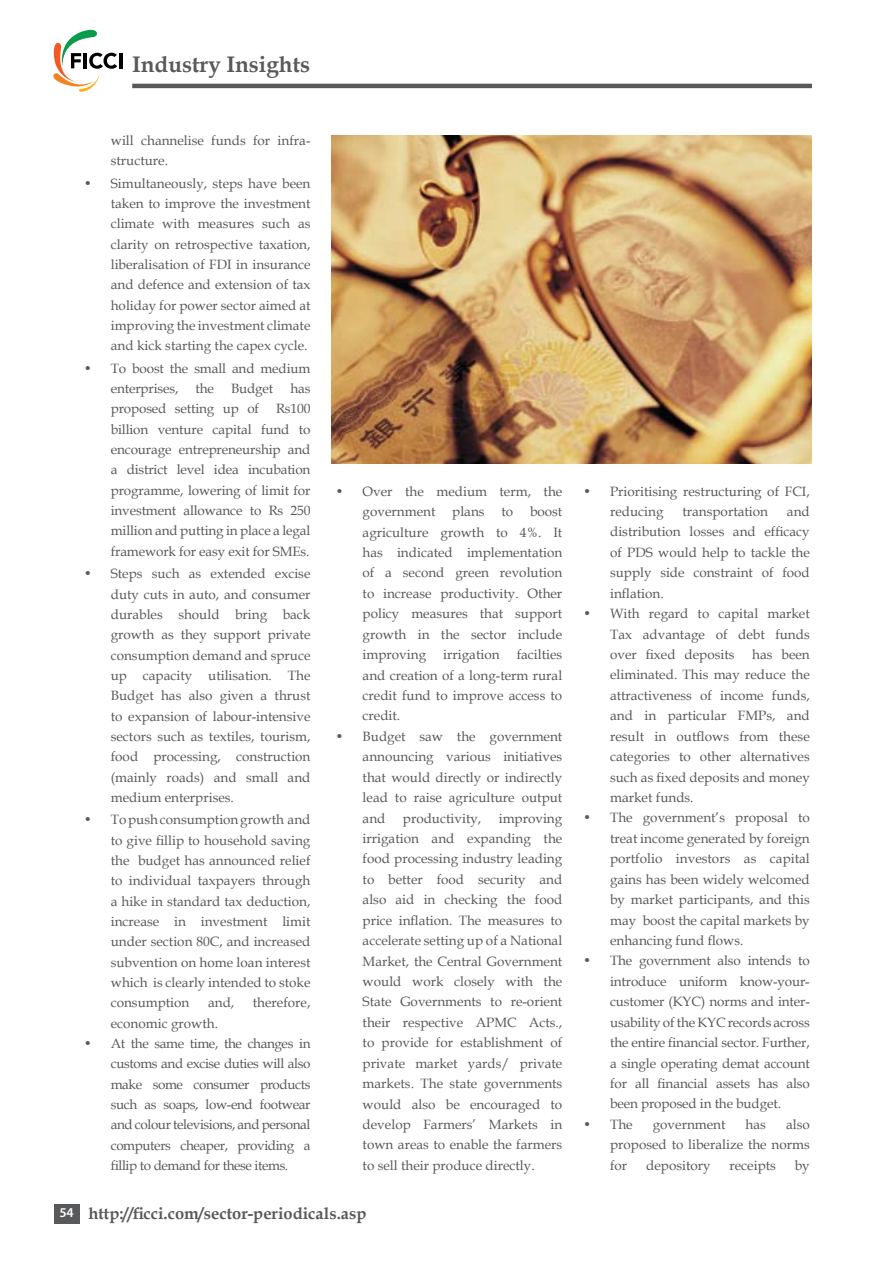
<style>
.page{position:relative;width:893px;height:1263px;background:#fff}
.page>*{position:absolute;margin:0;border:0;box-sizing:border-box;transform-origin:0 0}
.t1{font:700 22.5px "Book Antiqua";color:#58595b}
.t2{font:700 16.5px "Book Antiqua";color:#58595b}
.t3{font:13.5px/20.4px "Book Antiqua";color:#58595b;text-align:justify}
.s1{font-family:"Myriad Pro";font-weight:600;font-size:13.5px;color:#fff}
</style>
<div class="page">
<div style="left:54px;top:1204px;width:26px;height:20px;background:#58595b"></div>
<svg style="left:53px;top:30px;width:64px;height:62px"></svg>
<hr style="left:119px;top:53px;width:3px;height:15px;background:#000">
<hr style="left:132px;top:84px;width:680px;height:4px;background:#58595b">
<img style="left:332px;top:135px;width:480px;height:329px">
<h1 class="t1" style="left:132px;top:49px;width:180px">Industry Insights</h1>
<p class="t3" style="left:111px;top:130px;width:201px">will channelise funds for infra&shy;structure.</p>
<p class="t3" style="left:111px;top:173px;width:201px;text-indent:-27px">• Simultaneously, steps have been taken to improve the investment climate with measures such as clarity on retrospective taxation, liberalisation of FDI in insurance and defence and extension of tax holiday for power sector aimed at improving the investment climate and kick starting the capex cycle.</p>
<p class="t3" style="left:111px;top:358px;width:201px;text-indent:-27px">• To boost the small and medium enterprises,</p>
<p class="t3" style="left:196px;top:378px;width:20px">the</p>
<p class="t3" style="left:231px;top:378px;width:44px">Budget</p>
<p class="t3" style="left:290px;top:378px;width:22px">has</p>
<p class="t3" style="left:111px;top:398px;width:150px">proposed setting up of</p>
<p class="t3" style="left:111px;top:398px;width:201px;text-indent:165px">Rs100 billion venture capital fund to encourage entrepreneurship and a district level idea incubation programme, lowering of limit for investment allowance to Rs 250 million and putting in place a legal framework for easy exit for SMEs.</p>
<p class="t3" style="left:111px;top:563px;width:201px;text-indent:-27px">• Steps such as extended excise duty cuts in auto, and consumer durables should bring back growth as they support private consumption demand and spruce up capacity utilisation. The Budget has also given a thrust to expansion of labour-intensive sectors such as textiles, tourism, food processing, construction (mainly roads) and small and medium enterprises.</p>
<p class="t3" style="left:111px;top:809px;width:201px;text-indent:-27px">• To push consumption growth and to give fillip to household saving the budget has announced relief to individual taxpayers through a hike in standard tax deduction, increase in investment limit under section 80C, and increased subvention on home loan interest which is clearly intended to stoke consumption</p>
<p class="t3" style="left:208px;top:992px;width:28px">and,</p>
<p class="t3" style="left:253px;top:992px;width:59px">therefore,</p>
<p class="t3" style="left:111px;top:1012px;width:109px">economic growth.</p>
<p class="t3" style="left:111px;top:1033px;width:201px;text-indent:-27px">• At the same time, the changes in customs and excise duties will also make some consumer products such as soaps, low-end footwear and colour televisions, and personal computers cheaper, providing a fillip to demand for these items.</p>
<p class="t3" style="left:363px;top:481px;width:201px;text-indent:-27px">• Over the medium term, the government plans to boost agriculture growth to 4%. It has indicated implementation of a second green revolution to increase productivity. Other policy measures that support growth in the sector include improving</p>
<p class="t3" style="left:363px;top:644px;width:201px;text-indent:154px">facilties and creation of a long-term rural credit fund to improve access to credit.</p>
<p class="t3" style="left:363px;top:726px;width:201px;text-indent:-27px">• Budget saw the government announcing various initiatives that would directly or indirectly lead to raise agriculture output and</p>
<p class="t3" style="left:443px;top:644px;width:58px">irrigation</p>
<p class="t3" style="left:403px;top:807px;width:80px">productivity,</p>
<p class="t3" style="left:363px;top:807px;width:201px;text-indent:136px">improving irrigation and expanding the food processing industry leading to better food security and also aid in checking the food price inflation. The measures to accelerate setting up of a National Market, the Central Government would work closely with the State Governments to re-orient their respective APMC Acts., to provide for establishment of private market yards/ private markets. The state governments would also be encouraged to develop Farmers’ Markets in town areas to enable the farmers to sell their produce directly.</p>
<p class="t2" style="left:59px;top:1202px;width:309px"><span class="s1">54</span> http://ficci.com/sector-periodicals.asp</p>
<p class="t3" style="left:610px;top:480px;width:201px;text-indent:-27px">• Prioritising restructuring of FCI, reducing</p>
<p class="t3" style="left:610px;top:501px;width:201px;text-indent:177px">and distribution losses and efficacy of PDS would help to tackle the supply side constraint of food inflation.</p>
<p class="t3" style="left:610px;top:603px;width:201px;text-indent:-27px">• With regard to capital market Tax advantage of debt funds over fixed deposits</p>
<p class="t3" style="left:682px;top:501px;width:87px">transportation</p>
<p class="t3" style="left:610px;top:644px;width:201px;text-indent:142px">has been eliminated. This may reduce the attractiveness of income funds, and in particular FMPs, and result in outflows from these categories to other alternatives such as fixed deposits and money market funds.</p>
<p class="t3" style="left:610px;top:807px;width:201px;text-indent:-27px">• The government’s proposal to treat income generated by foreign portfolio investors as capital gains has been widely welcomed by market participants, and this may boost the capital markets by enhancing fund flows.</p>
<p class="t3" style="left:610px;top:950px;width:201px;text-indent:-27px">• The government also intends to introduce uniform know-your&shy;customer (KYC) norms and inter&shy;usability of the KYC records across the entire financial sector. Further, a single operating demat account for all financial assets has also been proposed in the budget.</p>
<p class="t3" style="left:583px;top:1114px;width:51px">• The</p>
<p class="t3" style="left:653px;top:1114px;width:74px">government</p>
<p class="t3" style="left:746px;top:1114px;width:22px">has</p>
<p class="t3" style="left:610px;top:1114px;width:201px;text-indent:176px">also proposed to liberalize the norms for</p>
<p class="t3" style="left:646px;top:1155px;width:66px">depository</p>
<p class="t3" style="left:729px;top:1155px;width:48px">receipts</p>
<p class="t3" style="left:795px;top:1155px;width:16px">by</p>
</div>
